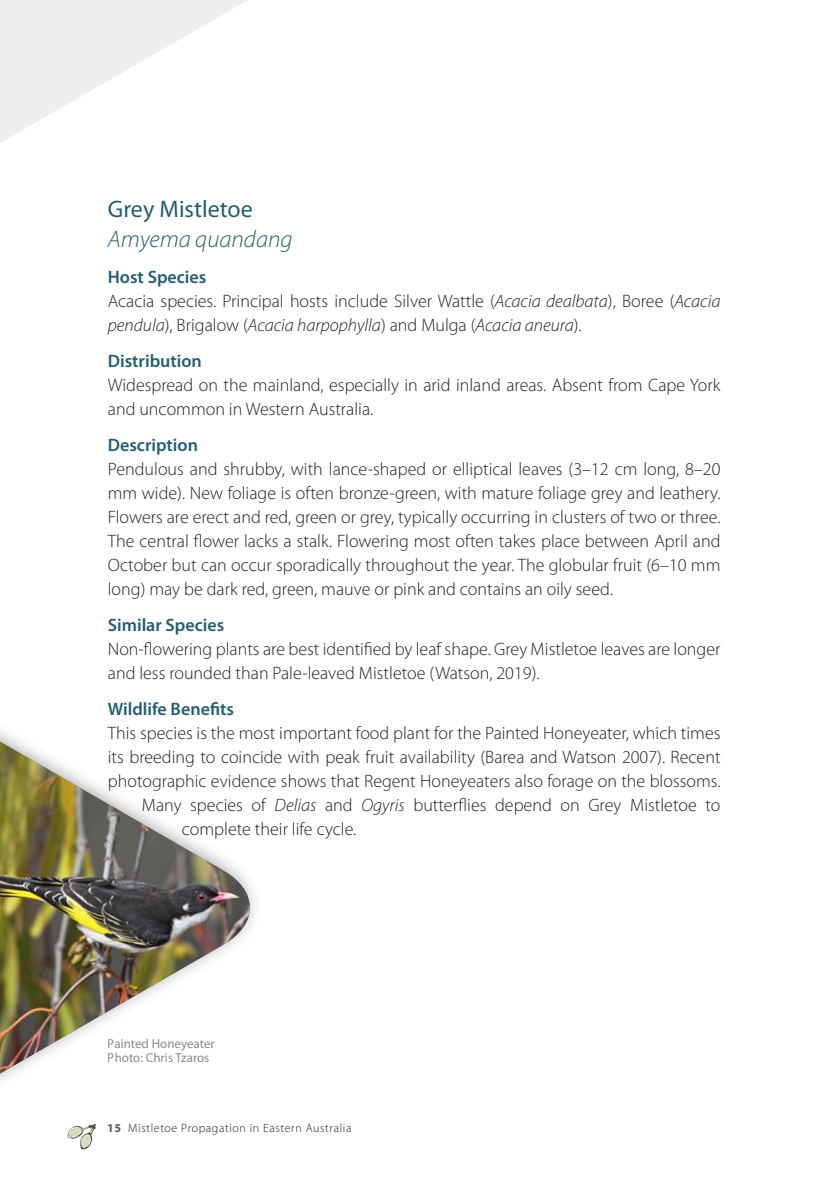
<style>
.page{position:relative;width:840px;height:1191px;background:#fff}
.page>*{position:absolute;margin:0;border:0;box-sizing:border-box;transform-origin:0 0}
.t1{font:italic 300 24px/30px "Myriad Pro";color:#245e70}
.t2{font:300 18px/24px "Myriad Pro";color:#231f20}
.t3{font:600 18px "Myriad Pro";color:#245e70}
.t4{font:13px/14px "Myriad Pro";color:#6c6d70}
.t5{font:300 12px "Myriad Pro";letter-spacing:.05em;color:#231f20}
.s1{font-weight:400;font-style:normal}
.s2{font-style:italic}
.s3{font-weight:700;color:#555a4a}
</style>
<div class="page">
<img style="left:67px;top:1124px;width:29px;height:25px">
<svg style="left:0;top:0;width:247px;height:143px;fill:#f0f0ef"></svg>
<img style="left:0;top:741px;width:255px;height:332px">
<p class="t1" style="left:108px;top:193px;width:186px"><span class="s1">Grey Mistletoe<br></span>Amyema quandang</p>
<p class="t3" style="left:108px;top:265px;width:100px">Host Species</p>
<p class="t2" style="left:108px;top:288px;width:614px">Acacia species. Principal hosts include Silver Wattle (<span class="s2">Acacia dealbata</span>), Boree (<span class="s2">Acacia pendula</span>), Brigalow (<span class="s2">Acacia harpophylla</span>) and Mulga (<span class="s2">Acacia aneura</span>).</p>
<p class="t3" style="left:108px;top:349px;width:95px">Distribution</p>
<p class="t2" style="left:108px;top:372px;width:614px">Widespread on the mainland, especially in arid inland areas. Absent from Cape York and uncommon in Western Australia.</p>
<p class="t3" style="left:108px;top:433px;width:92px">Description</p>
<p class="t2" style="left:108px;top:456px;width:614px;text-align:justify">Pendulous and shrubby, with lance-shaped or elliptical leaves (3–12 cm long, 8–20 mm wide). New foliage is often bronze-green, with mature foliage grey and leathery.<br>Flowers are erect and red, green or grey, typically occurring in clusters of two or three.<br>The central flower lacks a stalk. Flowering most often takes place between April and October but can occur sporadically throughout the year. The globular fruit (6–10 mm long) may be dark red, green, mauve or pink and contains an oily seed.</p>
<p class="t3" style="left:108px;top:613px;width:118px">Similar Species</p>
<p class="t2" style="left:108px;top:636px;width:613px">Non-flowering plants are best identified by leaf shape. Grey Mistletoe leaves are longer and less rounded than Pale-leaved Mistletoe (Watson, 2019).</p>
<p class="t3" style="left:108px;top:697px;width:127px">Wildlife Benefits</p>
<p class="t2" style="left:108px;top:720px;width:613px">This species is the most important food plant for the Painted Honeyeater, which times</p>
<p class="t2" style="left:108px;top:744px;width:614px">its breeding to coincide with peak fruit availability (Barea and Watson 2007). Recent</p>
<p class="t2" style="left:108px;top:768px;width:613px">photographic evidence shows that Regent Honeyeaters also forage on the blossoms.</p>
<p class="t2" style="left:142px;top:792px;width:580px">Many species of <span class="s2">Delias</span> and <span class="s2">Ogyris</span> butterflies depend on Grey Mistletoe to</p>
<p class="t2" style="left:182px;top:816px;width:176px">complete their life cycle.</p>
<p class="t4" style="left:108px;top:1036px;width:108px">Painted Honeyeater<br>Photo: Chris Tzaros</p>
<p class="t5" style="left:107px;top:1120px;width:245px"><span class="s3">15</span> Mistletoe Propagation in Eastern Australia</p>
</div>
